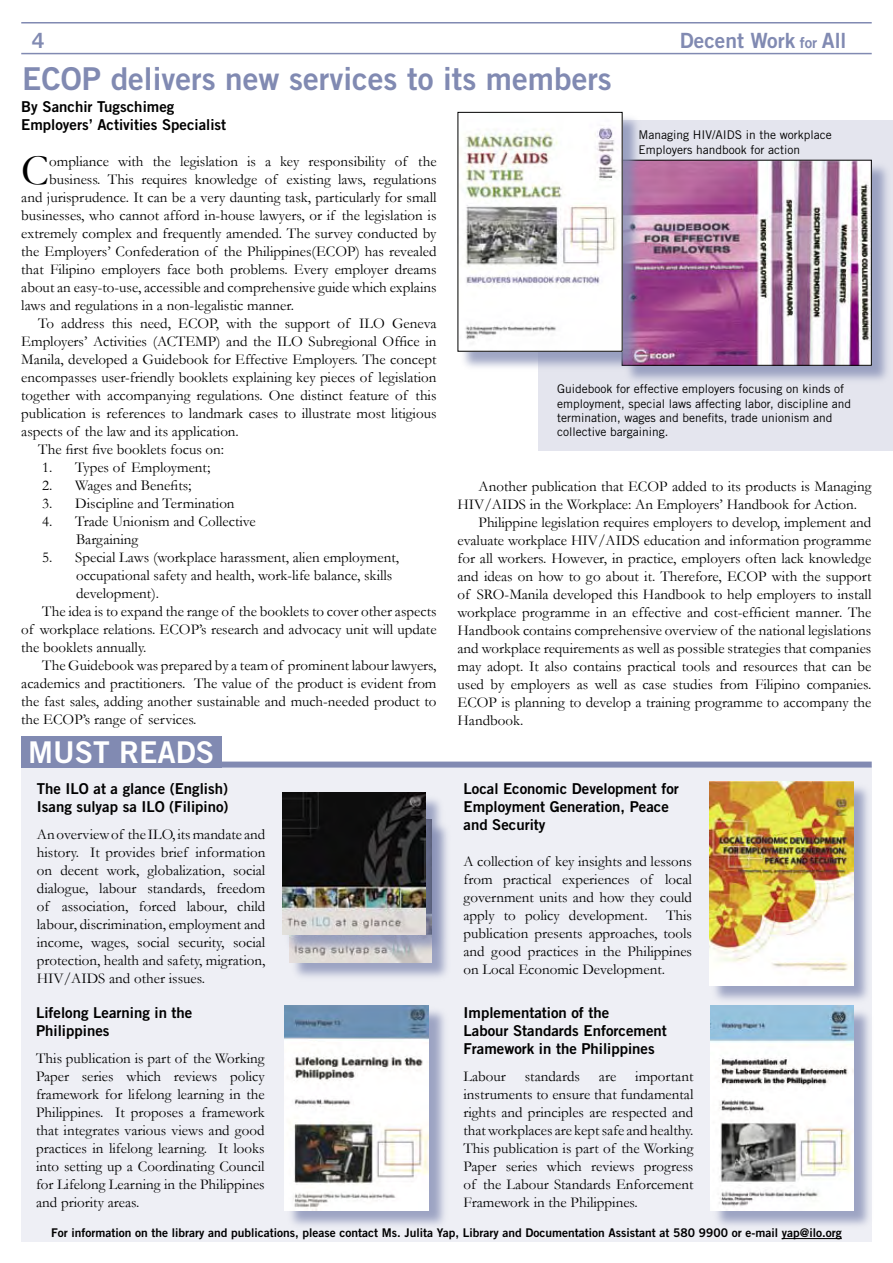
<style>
.page{position:relative;width:893px;height:1263px;background:#fff}
.page>*{position:absolute;margin:0;border:0;box-sizing:border-box;transform-origin:0 0}
.t1{font:43.8px "Garamond";color:#000}
.t2{font:31.5px "Trade Gothic Bold Two";color:#818ab2}
.t3{font:30px "Trade Gothic Bold Two";color:#fff}
.t4{font:21px "Trade Gothic Bold Two";color:#818ab2}
.t5{font:15px/18px "Garamond";color:#000;text-align:justify}
.t6{font:15px/18px "Trade Gothic Bold Two";color:#000}
.t7{font:12px/14.4px "Trade Gothic";color:#000}
.t8{font:12px "Trade Gothic Bold Two";color:#000}
.s1{font-size:15px}
</style>
<div class="page">
<div style="left:21px;top:766px;width:851px;height:476px;background:#eeeff5"></div>
<div style="left:291px;top:821px;width:161px;height:162px;background:#818ab2;opacity:.75"></div>
<img style="left:289px;top:954px;width:143px;height:8px">
<div style="left:711px;top:783px;width:162px;height:223px;background:#818ab2;opacity:.75"></div>
<img style="left:709px;top:781px;width:144px;height:204px">
<hr style="left:21px;top:22px;width:851px;height:2px;background:#818ab2">
<hr style="left:21px;top:53px;width:851px;height:1px;background:#818ab2">
<hr style="left:782px;top:1238px;width:60px;height:1px;background:#000">
<div style="left:207px;top:761px;width:665px;height:6px;background:#818ab2"></div>
<div style="left:21px;top:736px;width:201px;height:31px;background:#818ab2"></div>
<div style="left:537px;top:120px;width:356px;height:331px;background:#e4e5ee"></div>
<div style="left:623px;top:161px;width:268px;height:225px;background:#818ab2;opacity:.75"></div>
<img style="left:643px;top:162px;width:227px;height:202px">
<div style="left:622px;top:160px;width:250px;height:206px;border:1px solid #000"></div>
<div style="left:459px;top:113px;width:184px;height:259px;background:#818ab2;opacity:.75"></div>
<img style="left:460px;top:114px;width:160px;height:236px">
<div style="left:286px;top:1007px;width:162px;height:224px;background:#818ab2;opacity:.75"></div>
<img style="left:285px;top:1005px;width:144px;height:205px">
<div style="left:712px;top:1007px;width:162px;height:223px;background:#818ab2;opacity:.75"></div>
<img style="left:711px;top:1006px;width:142px;height:204px">
<div style="left:284px;top:794px;width:162px;height:160px;background:#818ab2;opacity:.75"></div>
<img style="left:283px;top:793px;width:143px;height:141px">
<h3 class="t4" style="left:32px;top:27px;width:14px">4</h3>
<h3 class="t4" style="left:680px;top:27px;width:168px">Decent Work <span class="s1">for</span> All</h3>
<h2 class="t2" style="left:22px;top:60px;width:591px">ECOP delivers new services to its members</h2>
<p class="t6" style="left:21px;top:97px;width:206px">By Sanchir Tugschimeg<br>Employers’ Activities Specialist</p>
<h1 class="t1" style="left:21px;top:144px;width:29px">C</h1>
<p class="t5" style="left:49px;top:152px;width:389px">ompliance with the legislation is a key responsibility of the</p>
<p class="t7" style="left:639px;top:128px;width:195px">Managing HIV/AIDS in the workplace<br>Employers handbook for action</p>
<p class="t5" style="left:49px;top:170px;width:389px">business. This requires knowledge of existing laws, regulations</p>
<p class="t5" style="left:21px;top:188px;width:417px">and jurisprudence. It can be a very daunting task, particularly for small</p>
<p class="t5" style="left:21px;top:206px;width:417px">businesses, who cannot afford in-house lawyers, or if the legislation is</p>
<p class="t5" style="left:21px;top:224px;width:417px">extremely complex and frequently amended. The survey conducted by</p>
<p class="t5" style="left:21px;top:242px;width:417px">the Employers’ Confederation of the Philippines(ECOP) has revealed</p>
<p class="t5" style="left:21px;top:260px;width:417px">that Filipino employers face both problems. Every employer dreams</p>
<p class="t5" style="left:21px;top:278px;width:417px">about an easy-to-use, accessible and comprehensive guide which explains</p>
<p class="t5" style="left:21px;top:296px;width:274px">laws and regulations in a non-legalistic manner.</p>
<p class="t5" style="left:38px;top:314px;width:400px">To address this need, ECOP, with the support of ILO Geneva</p>
<p class="t5" style="left:21px;top:332px;width:417px">Employers’ Activities (ACTEMP) and the ILO Subregional Office in</p>
<p class="t5" style="left:21px;top:350px;width:417px">Manila, developed a Guidebook for Effective Employers. The concept</p>
<p class="t5" style="left:21px;top:368px;width:417px">encompasses user-friendly booklets explaining key pieces of legislation</p>
<p class="t5" style="left:21px;top:386px;width:417px">together with accompanying regulations. One distinct feature of this</p>
<p class="t5" style="left:21px;top:404px;width:417px">publication is references to landmark cases to illustrate most litigious</p>
<p class="t5" style="left:21px;top:422px;width:219px">aspects of the law and its application.</p>
<p class="t5" style="left:38px;top:440px;width:187px">The first five booklets focus on:</p>
<p class="t5" style="left:42px;top:458px;width:170px">1. Types of Employment;</p>
<p class="t5" style="left:42px;top:476px;width:151px">2. Wages and Benefits;</p>
<p class="t5" style="left:42px;top:494px;width:194px">3. Discipline and Termination</p>
<p class="t5" style="left:76px;top:512px;width:181px;text-indent:-34px">4. Trade Unionism and Collective<br>Bargaining</p>
<p class="t5" style="left:42px;top:548px;width:358px">5. Special Laws (workplace harassment, alien employment,</p>
<p class="t5" style="left:76px;top:566px;width:318px">occupational safety and health, work-life balance, skills</p>
<p class="t5" style="left:76px;top:584px;width:84px">development).</p>
<p class="t5" style="left:42px;top:602px;width:396px">The idea is to expand the range of the booklets to cover other aspects</p>
<p class="t5" style="left:21px;top:620px;width:417px">of workplace relations. ECOP’s research and advocacy unit will update</p>
<p class="t5" style="left:21px;top:638px;width:127px">the booklets annually.</p>
<p class="t5" style="left:42px;top:656px;width:396px">The Guidebook was prepared by a team of prominent labour lawyers,</p>
<p class="t5" style="left:21px;top:674px;width:417px">academics and practitioners. The value of the product is evident from</p>
<p class="t5" style="left:21px;top:692px;width:417px">the fast sales, adding another sustainable and much-needed product to</p>
<p class="t5" style="left:21px;top:710px;width:177px">the ECOP’s range of services.</p>
<p class="t7" style="left:557px;top:382px;width:295px">Guidebook for effective employers focusing on kinds of employment, special laws affecting labor, discipline and termination, wages and benefits, trade unionism and collective bargaining.</p>
<p class="t5" style="left:479px;top:477px;width:394px">Another publication that ECOP added to its products is Managing</p>
<p class="t5" style="left:458px;top:495px;width:401px">HIV/AIDS in the Workplace: An Employers’ Handbook for Action.</p>
<p class="t5" style="left:479px;top:513px;width:394px">Philippine legislation requires employers to develop, implement and</p>
<p class="t5" style="left:458px;top:531px;width:415px">evaluate workplace HIV/AIDS education and information programme</p>
<p class="t5" style="left:458px;top:549px;width:415px">for all workers. However, in practice, employers often lack knowledge</p>
<p class="t5" style="left:458px;top:567px;width:415px">and ideas on how to go about it. Therefore, ECOP with the support</p>
<p class="t5" style="left:458px;top:585px;width:415px">of SRO-Manila developed this Handbook to help employers to install</p>
<p class="t5" style="left:458px;top:603px;width:415px">workplace programme in an effective and cost-efficient manner. The</p>
<p class="t5" style="left:458px;top:621px;width:415px">Handbook contains comprehensive overview of the national legislations</p>
<p class="t5" style="left:458px;top:639px;width:415px">and workplace requirements as well as possible strategies that companies</p>
<p class="t5" style="left:458px;top:657px;width:415px">may adopt. It also contains practical tools and resources that can be</p>
<p class="t5" style="left:458px;top:675px;width:415px">used by employers as well as case studies from Filipino companies.</p>
<p class="t5" style="left:458px;top:693px;width:415px">ECOP is planning to develop a training programme to accompany the</p>
<p class="t5" style="left:458px;top:711px;width:67px">Handbook.</p>
<h3 class="t3" style="left:28px;top:734px;width:187px">MUST READS</h3>
<p class="t6" style="left:37px;top:779px;width:193px">The ILO at a glance (English)<br>Isang sulyap sa ILO (Filipino)</p>
<p class="t5" style="left:37px;top:825px;width:230px">An overview of the ILO, its mandate and history. It provides brief information on decent work, globalization, social dialogue, labour standards, freedom of association, forced labour, child labour, discrimination, employment and income, wages, social security, social protection, health and safety, migration, HIV/AIDS and other issues.</p>
<p class="t6" style="left:36px;top:1003px;width:158px">Lifelong Learning in the<br>Philippines</p>
<p class="t5" style="left:36px;top:1049px;width:230px">This publication is part of the Working Paper series which reviews policy framework for lifelong learning in the Philippines. It proposes a framework that integrates various views and good practices in lifelong learning. It looks into setting up a Coordinating Council for Lifelong Learning in the Philippines and priority areas.</p>
<p class="t6" style="left:463px;top:779px;width:217px">Local Economic Development for<br>Employment Generation, Peace and Security</p>
<p class="t5" style="left:463px;top:852px;width:230px">A collection of key insights and lessons from practical experiences of local government units and how they could apply to policy development. This publication presents approaches, tools and good practices in the Philippines on Local Economic Development.</p>
<p class="t6" style="left:463px;top:1003px;width:205px">Implementation of the<br>Labour Standards Enforcement<br>Framework in the Philippines</p>
<p class="t5" style="left:463px;top:1067px;width:44px">Labour</p>
<p class="t5" style="left:525px;top:1067px;width:57px">standards</p>
<p class="t5" style="left:599px;top:1067px;width:19px">are</p>
<p class="t5" style="left:463px;top:1067px;width:231px;text-indent:172px">important instruments to ensure that fundamental rights and principles are respected and that workplaces are kept safe and healthy.<br>This publication is part of the Working Paper series which reviews progress of the Labour Standards Enforcement Framework in the Philippines.</p>
<p class="t8" style="left:51px;top:1225px;width:792px">For information on the library and publications, please contact Ms. Julita Yap, Library and Documentation Assistant at 580 9900 or e-mail yap@ilo.org</p>
</div>
